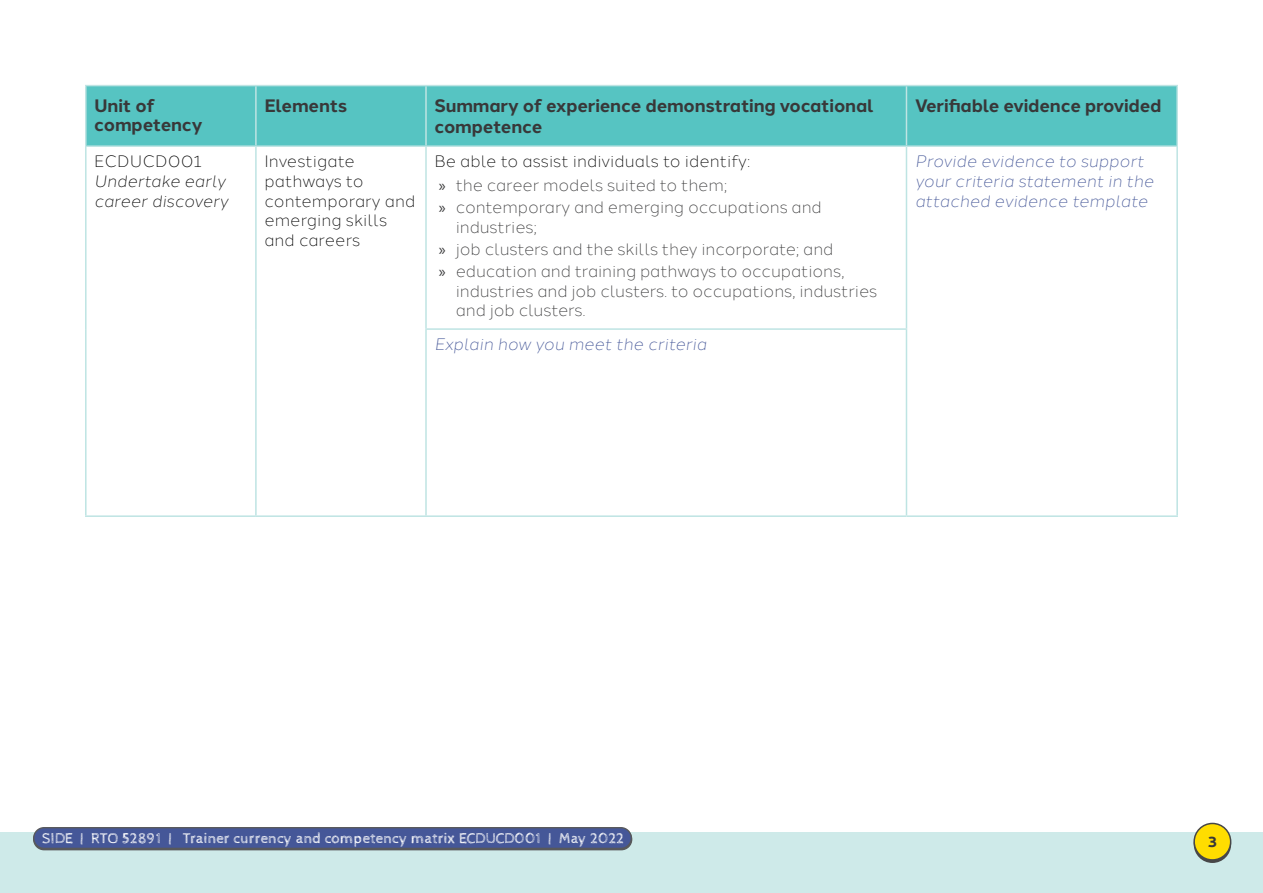
<style>
.page{position:relative;width:1263px;height:893px;background:#fff}
.page>*{position:absolute;margin:0;border:0;box-sizing:border-box;transform-origin:0 0}
.t1{font:700 18px/19.5px "Halcom";letter-spacing:-.01em;color:#383839}
.t2{font:300 16.5px/19.8px "Halcom";letter-spacing:-.01em;color:#383839}
.t3{font:italic 300 16.5px/19.8px "Halcom";color:#455798}
.t4{font:300 16.5px/19.8px "Halcom";color:#000}
.t5{font:italic 300 16.5px/19.8px "Halcom";color:#000}
.t6{font:15px "Cabin Sketch";letter-spacing:.01em;color:#fff}
.t7{font:700 15px "Halcom";color:#383839}
.s1{font-style:normal}
.s2{font-family:"Myriad Pro";font-weight:400}
</style>
<div class="page">
<div style="left:0;top:832px;width:1263px;height:61px;background:#ceeae9"></div>
<svg style="left:1194px;top:826px;width:37px;height:37px"></svg>
<div style="left:1194px;top:823px;width:37px;height:37px;background:#fd0;border-radius:50%"></div>
<div style="left:1193px;top:823px;width:38px;height:38px;border:2px solid #474748;border-radius:50%"></div>
<div style="left:33px;top:828px;width:599px;height:22px;border:1px solid #58595b;border-radius:10px"></div>
<div style="left:34px;top:828px;width:597px;height:20px;background:#455798;border-radius:10px"></div>
<div style="left:33px;top:827px;width:599px;height:22px;border:1px solid #58595b;border-radius:10px"></div>
<div style="left:87px;top:86px;width:1089px;height:59px;background:#56c4c2"></div>
<hr style="left:85px;top:147px;width:2px;height:182px;background:#bee4e3">
<hr style="left:255px;top:147px;width:2px;height:182px;background:#bee4e3">
<hr style="left:425px;top:147px;width:2px;height:181px;background:#bee4e3">
<hr style="left:906px;top:147px;width:1px;height:181px;background:#bee4e3">
<hr style="left:1176px;top:147px;width:2px;height:182px;background:#bee4e3">
<hr style="left:85px;top:329px;width:2px;height:186px;background:#bee4e3">
<hr style="left:255px;top:329px;width:2px;height:186px;background:#bee4e3">
<hr style="left:425px;top:330px;width:2px;height:185px;background:#bee4e3">
<hr style="left:906px;top:330px;width:1px;height:185px;background:#bee4e3">
<hr style="left:1176px;top:329px;width:2px;height:186px;background:#bee4e3">
<hr style="left:425px;top:328px;width:482px;height:2px;background:#bee4e3">
<hr style="left:85px;top:85px;width:171px;height:1px;background:#bee4e3">
<hr style="left:85px;top:86px;width:2px;height:59px;background:#bee4e3">
<hr style="left:256px;top:85px;width:170px;height:1px;background:#bee4e3">
<hr style="left:255px;top:86px;width:2px;height:59px;background:#bee4e3">
<hr style="left:426px;top:85px;width:480px;height:1px;background:#bee4e3">
<hr style="left:425px;top:86px;width:2px;height:59px;background:#bee4e3">
<hr style="left:906px;top:85px;width:272px;height:1px;background:#bee4e3">
<hr style="left:906px;top:86px;width:1px;height:59px;background:#bee4e3">
<hr style="left:1176px;top:86px;width:2px;height:59px;background:#bee4e3">
<hr style="left:85px;top:145px;width:171px;height:2px;background:#bee4e3">
<hr style="left:256px;top:145px;width:170px;height:2px;background:#bee4e3">
<hr style="left:426px;top:145px;width:480px;height:2px;background:#bee4e3">
<hr style="left:906px;top:145px;width:272px;height:2px;background:#bee4e3">
<hr style="left:85px;top:515px;width:171px;height:2px;background:#bee4e3">
<hr style="left:256px;top:515px;width:170px;height:2px;background:#bee4e3">
<hr style="left:426px;top:515px;width:480px;height:2px;background:#bee4e3">
<hr style="left:906px;top:515px;width:272px;height:2px;background:#bee4e3">
<h1 class="t1" style="left:94px;top:94px;width:110px">Unit of competency</h1>
<h1 class="t1" style="left:264px;top:94px;width:84px">Elements</h1>
<h1 class="t1" style="left:434px;top:93px;width:441px;line-height:21.6px">Summary of experience demonstrating vocational competence</h1>
<h1 class="t1" style="left:915px;top:94px;width:248px">Verifiable evidence provided</h1>
<p class="t5" style="left:94px;top:150px;width:136px"><span class="s1">ECDUCD001<br></span>Undertake early career discovery</p>
<p class="t4" style="left:264px;top:150px;width:152px">Investigate pathways to contemporary and emerging skills and careers</p>
<p class="t4" style="left:434px;top:150px;width:317px">Be able to assist individuals to identify:</p>
<p class="t3" style="left:915px;top:150px;width:240px">Provide evidence to support your criteria statement in the attached evidence template</p>
<p class="t2" style="left:439px;top:174px;width:290px"><span class="s2">»</span> the career models suited to them;</p>
<p class="t2" style="left:456px;top:196px;width:368px;text-indent:-17px"><span class="s2">»</span> contemporary and emerging occupations and industries;</p>
<p class="t2" style="left:439px;top:238px;width:396px"><span class="s2">»</span> job clusters and the skills they incorporate; and</p>
<p class="t2" style="left:456px;top:259px;width:423px;text-indent:-17px"><span class="s2">»</span> education and training pathways to occupations, industries and job clusters. to occupations, industries and job clusters.</p>
<p class="t3" style="left:434px;top:333px;width:274px">Explain how you meet the criteria</p>
<p class="t6" style="left:42px;top:830px;width:583px">SIDE | RTO 52891 | Trainer currency and competency matrix ECDUCD001 | May 2022</p>
<p class="t7" style="left:1208px;top:830px;width:11px">3</p>
</div>
